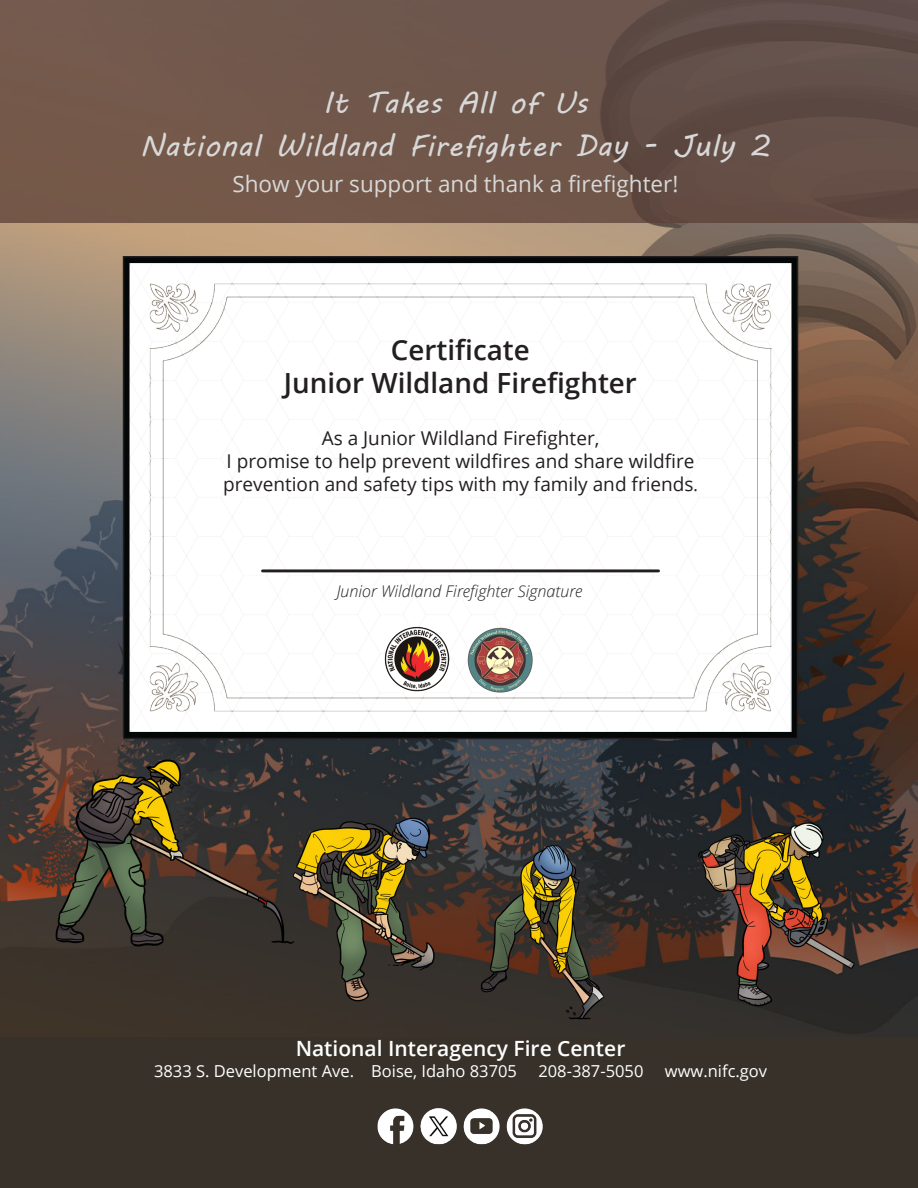
<style>
.page{position:relative;width:918px;height:1188px;background:#fff}
.page>*{position:absolute;margin:0;border:0;box-sizing:border-box;transform-origin:0 0}
.Black_Heading{font:30px "MV Boli";letter-spacing:.015em;color:#d8d8d8}
.t1{font:600 27.75px/33.3px "Open Sans";color:#231f20;text-align:center}
.t2{font:22.5px "Open Sans";color:#d8d8d8}
.t3{font:600 21px "Open Sans";color:#fff}
.t4{font:19.05px/22.8px "Open Sans";color:#231f20;text-align:center}
.t5{font:16.5px "Open Sans";color:#fff}
.t6{font:italic 300 16.05px "Open Sans";color:#231f20}
.s1{font-family:"Minion Pro"}
</style>
<div class="page">
<div style="left:0;top:1033px;width:918px;height:155px;background:#37312a"></div>
<img style="left:0;top:222px;width:918px;height:812px">
<div style="left:0;top:0;width:918px;height:222px;background:linear-gradient(to right,#795c4c,#5f4c46)"></div>
<img style="left:689px;top:796px;width:189px;height:227px">
<img style="left:316px;top:789px;width:147px;height:218px">
<img style="left:42px;top:704px;width:274px;height:329px">
<img style="left:456px;top:832px;width:171px;height:202px">
<img style="left:125px;top:258px;width:671px;height:479px">
<hr style="left:263px;top:569px;width:396px;height:3px;background:#231f20">
<img style="left:467px;top:626px;width:67px;height:66px">
<img style="left:385px;top:627px;width:64px;height:64px">
<img style="left:377px;top:1108px;width:166px;height:37px">
<p class="Black_Heading" style="left:323px;top:82px;width:266px">It Takes All of Us</p>
<p class="Black_Heading" style="left:140px;top:125px;width:632px">National Wildland Firefighter Day - July 2</p>
<p class="t2" style="left:232px;top:168px;width:447px">Show your support and thank a firefighter!</p>
<h2 class="t1" style="left:284px;top:332px;width:355px">Certificate<br>Junior Wildland Firefighter</h2>
<p class="t4" style="left:223px;top:426px;width:476px">As a Junior Wildland Firefighter,<br>I promise to help prevent wildfires and share wildfire prevention and safety tips with my family and friends<span class="s1">.</span></p>
<p class="t6" style="left:337px;top:580px;width:247px">Junior Wildland Firefighter Signature</p>
<p class="t3" style="left:296px;top:1034px;width:331px">National Interagency Fire Center</p>
<p class="t5" style="left:154px;top:1060px;width:364px">3833 S. Development Ave. Boise, Idaho 83705</p>
<p class="t5" style="left:538px;top:1060px;width:107px">208-387-5050</p>
<p class="t5" style="left:665px;top:1060px;width:104px">www.nifc.gov</p>
</div>
